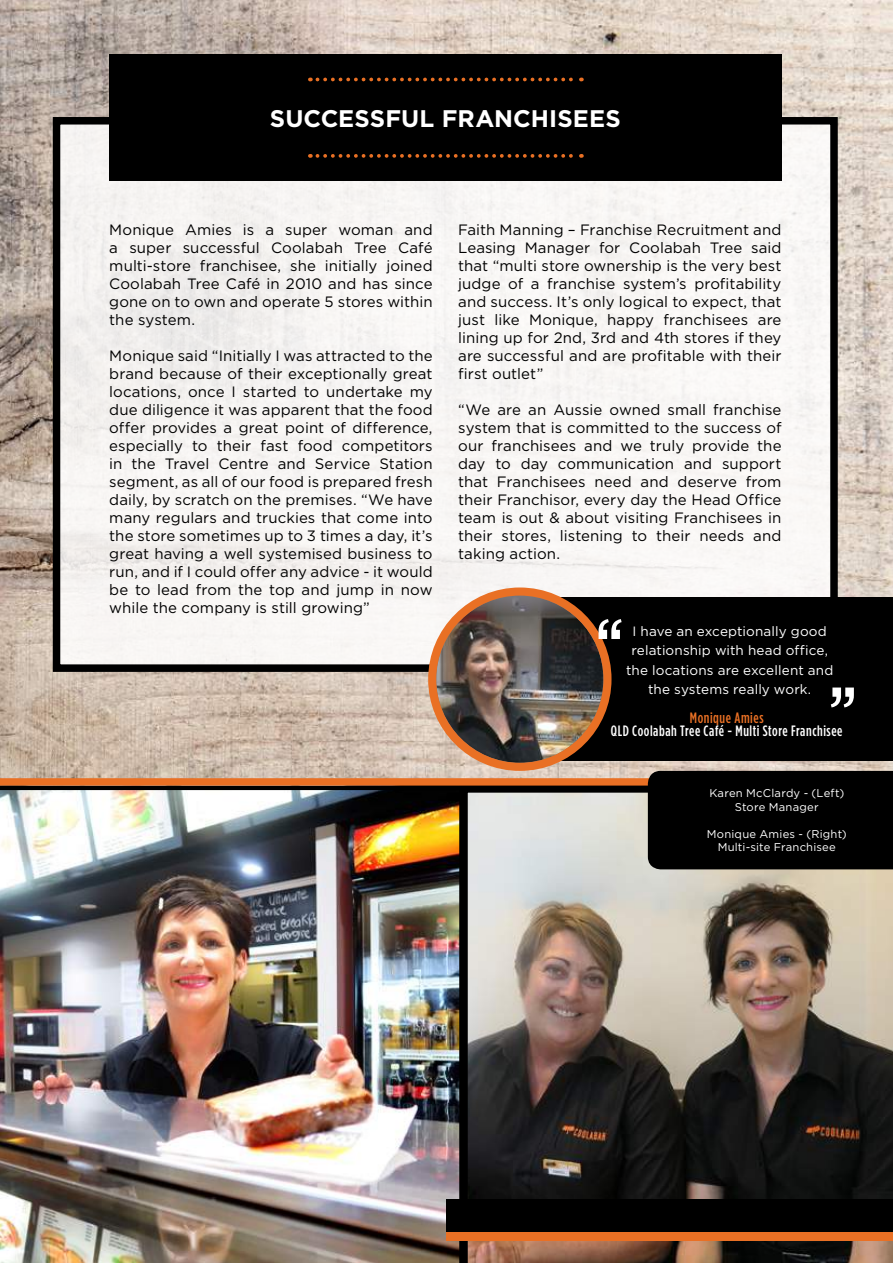
<style>
.page{position:relative;width:893px;height:1263px;background:#fff}
.page>*{position:absolute;margin:0;border:0;box-sizing:border-box;transform-origin:0 0}
.t1{font:700 24px "Gotham";letter-spacing:.005em;color:#fff}
.t2{font:500 15px/18px "Gotham";letter-spacing:.005em;color:#000;text-align:justify}
.t3{font:500 15px "Gotham Condensed";letter-spacing:.04em;color:#fff}
.t4{font:500 15px "Gotham Condensed";letter-spacing:.04em;color:#e97024}
.t5{font:500 13.5px/19.5px "Gotham";letter-spacing:.01em;color:#fff;text-align:center}
.t6{font:500 11.25px/13.5px "Gotham";letter-spacing:.015em;color:#fff;text-align:center}
</style>
<div class="page">
<img style="left:0;top:0;width:893px;height:778px">
<div style="left:56px;top:122px;width:778px;height:545px;background:#f8f6f4"></div>
<div style="left:53px;top:117px;width:785px;height:555px;border:8px solid #000"></div>
<div style="left:109px;top:54px;width:672px;height:126px;background:#000"></div>
<svg style="left:317px;top:154px;width:265px;height:4px"></svg>
<svg style="left:317px;top:78px;width:265px;height:3px"></svg>
<img style="left:0;top:790px;width:459px;height:473px">
<img style="left:459px;top:790px;width:434px;height:473px">
<div style="left:0;top:778px;width:893px;height:8px;background:#e97024"></div>
<hr style="left:0;top:786px;width:893px;height:4px;background:#000">
<div style="left:497px;top:597px;width:396px;height:164px;background:#000"></div>
<div style="left:648px;top:771px;width:245px;height:98px;background:#000"></div>
<img style="left:436px;top:596px;width:167px;height:167px">
<div style="left:428px;top:587px;width:183px;height:184px;border:8px solid #e97024;border-radius:50%"></div>
<svg style="left:598px;top:619px;width:24px;height:20px"></svg>
<svg style="left:831px;top:687px;width:23px;height:20px"></svg>
<div style="left:446px;top:1199px;width:447px;height:34px;background:#000"></div>
<div style="left:446px;top:1232px;width:447px;height:9px;background:#e97024"></div>
<h1 class="t1" style="left:270px;top:104px;width:51px">SUCCESSF</h1>
<h1 class="t1" style="left:401px;top:104px;width:74px">UL FRANCHISEES</h1>
<p class="t2" style="left:109px;top:221px;width:325px">Monique Amies is a super woman and a super successful Coolabah Tree Café multi-store franchisee, she initially joined Coolabah Tree Café in 2010 and has since gone on to own and operate 5 stores within the system.</p>
<p class="t2" style="left:109px;top:347px;width:325px">Monique said “Initially I was attracted to the brand because of their exceptionally great locations, once I started to undertake my due diligence it was apparent that the food offer provides a great point of difference, especially to their fast food competitors in the Travel Centre and Service Station segment, as all of our food is prepared fresh daily, by scratch on the premises. “We have many regulars and truckies that come into the store sometimes up to 3 times a day, it’s great having a well systemised business to run, and if I could offer any advice - it would be to lead from the top and jump in now while the company is still growing”</p>
<p class="t2" style="left:458px;top:221px;width:325px">Faith Manning – Franchise Recruitment and Leasing Manager for Coolabah Tree said that “multi store ownership is the very best judge of a franchise system’s profitability and success. It’s only logical to expect, that just like Monique, happy franchisees are lining up for 2nd, 3rd and 4th stores if they are successful and are profitable with their first outlet”</p>
<p class="t2" style="left:458px;top:401px;width:325px">“We are an Aussie owned small franchise system that is committed to the success of our franchisees and we truly provide the day to day communication and support that Franchisees need and deserve from their Franchisor, every day the Head Office team is out &amp; about visiting Franchisees in their stores, listening to their needs and taking action.</p>
<p class="t5" style="left:626px;top:621px;width:209px">I have an exceptionally good relationship with head office, the locations are excellent and the systems really work.</p>
<p class="t4" style="left:690px;top:709px;width:75px">Monique Amies</p>
<p class="t3" style="left:611px;top:723px;width:233px">QLD Coolabah Tree Café - Multi Store Franchisee</p>
<p class="t6" style="left:709px;top:786px;width:136px">Karen McClardy - (Left)<br>Store Manager</p>
<p class="t6" style="left:707px;top:827px;width:142px">Monique Amies - (Right)<br>Multi-site Franchisee</p>
</div>
